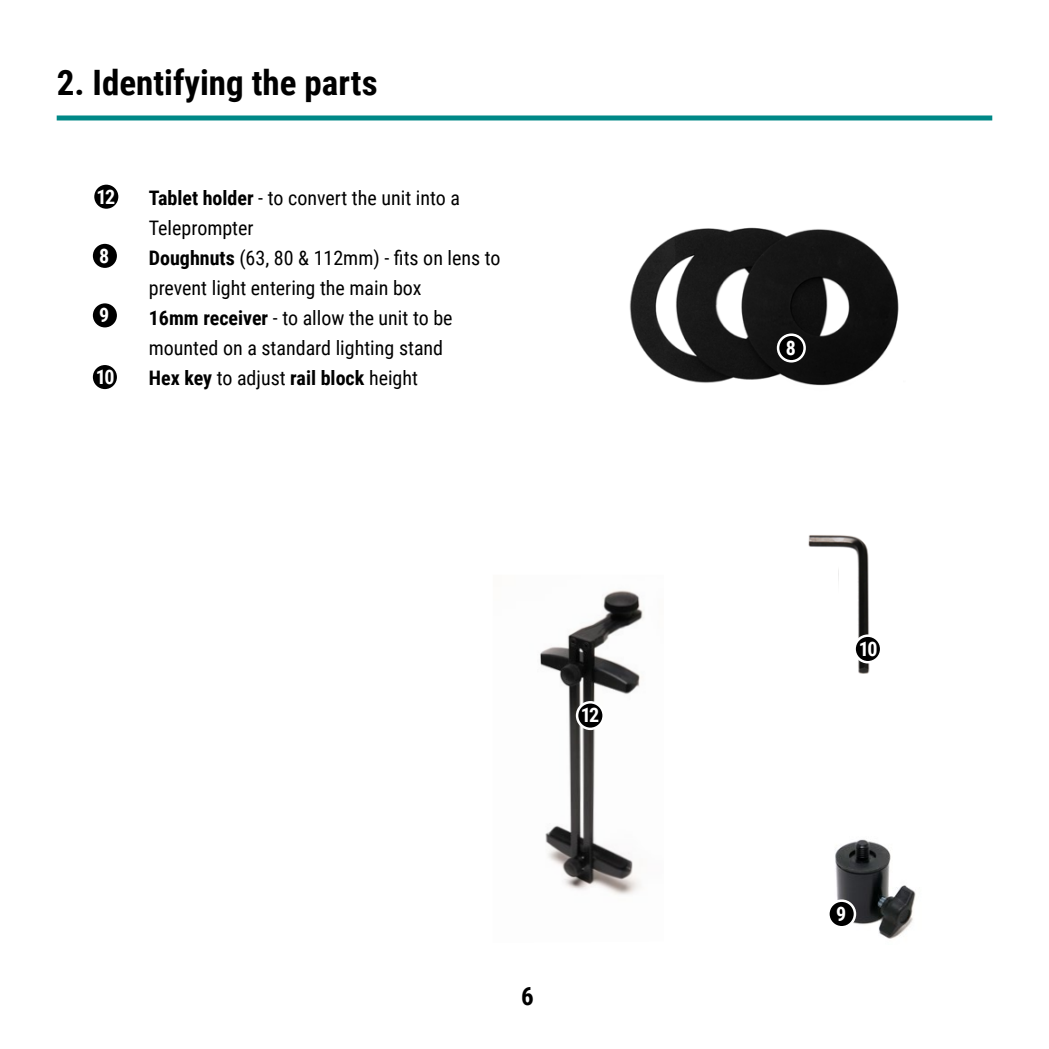
<style>
.page{position:relative;width:1049px;height:1049px;background:#fff}
.page>*{position:absolute;margin:0;border:0;box-sizing:border-box;transform-origin:0 0}
.t1{font:700 35px "Roboto Condensed";color:#000}
.t2{font:700 25px "Roboto Condensed";color:#000}
.t3{font:20px/30px "Roboto Condensed";color:#000}
.t4{font:700 20px "Roboto Condensed";color:#000}
.t5{font:700 20px "Roboto Condensed";letter-spacing:-.075em;color:#fff}
.s1{font-weight:700}
.s2{font-weight:400}
</style>
<div class="page">
<div style="left:57px;top:115px;width:935px;height:5px;background:#008887"></div>
<img style="left:540px;top:590px;width:104px;height:305px">
<img style="left:808px;top:535px;width:62px;height:139px">
<img style="left:835px;top:839px;width:81px;height:100px">
<img style="left:629px;top:227px;width:270px;height:159px">
<div style="left:92px;top:243px;width:26px;height:26px;background:#000;border-radius:50%"></div>
<div style="left:90px;top:241px;width:29px;height:29px;border:2px solid #fff;border-radius:50%"></div>
<div style="left:778px;top:335px;width:26px;height:26px;background:#000;border-radius:50%"></div>
<div style="left:777px;top:333px;width:29px;height:29px;border:2px solid #fff;border-radius:50%"></div>
<svg style="left:92px;top:302px;width:26px;height:27px"></svg>
<div style="left:90px;top:301px;width:29px;height:29px;border:2px solid #fff;border-radius:50%"></div>
<svg style="left:828px;top:901px;width:27px;height:26px"></svg>
<div style="left:827px;top:899px;width:29px;height:29px;border:2px solid #fff;border-radius:50%"></div>
<svg style="left:92px;top:364px;width:26px;height:26px"></svg>
<div style="left:90px;top:362px;width:29px;height:30px;border:2px solid #fff;border-radius:50%"></div>
<div style="left:854px;top:636px;width:27px;height:26px;background:#000;border-radius:50%"></div>
<div style="left:853px;top:634px;width:29px;height:29px;border:2px solid #fff;border-radius:50%"></div>
<svg style="left:93px;top:183px;width:27px;height:27px"></svg>
<div style="left:92px;top:182px;width:29px;height:29px;border:2px solid #fff;border-radius:50%"></div>
<svg style="left:577px;top:702px;width:27px;height:27px"></svg>
<div style="left:576px;top:701px;width:29px;height:29px;border:2px solid #fff;border-radius:50%"></div>
<div style="left:747px;top:551px;width:91px;height:142px;background:#fff"></div>
<h1 class="t1" style="left:57px;top:58px;width:322px">2. Identifying the parts</h1>
<p class="t5" style="left:97px;top:182px;width:20px">12</p>
<p class="t3" style="left:149px;top:182px;width:313px;text-indent:-45px"><span class="s1">• Tablet holder</span> - to convert the unit into a<br>Teleprompter</p>
<p class="t3" style="left:149px;top:242px;width:353px;text-indent:-45px"><span class="s1">• Doughnuts</span> (63, 80 &amp; 112mm) - fits on lens to prevent light entering the main box</p>
<p class="t3" style="left:149px;top:302px;width:305px;text-indent:-45px"><span class="s1">• 16mm receiver</span> - to allow the unit to be mounted on a standard lighting stand</p>
<p class="t4" style="left:104px;top:364px;width:316px">• Hex key <span class="s2">to adjust</span> rail block <span class="s2">height</span></p>
<p class="t5" style="left:99px;top:241px;width:12px">8</p>
<p class="t5" style="left:99px;top:301px;width:12px">9</p>
<p class="t5" style="left:96px;top:363px;width:20px">10</p>
<p class="t5" style="left:581px;top:701px;width:20px">12</p>
<p class="t2" style="left:521px;top:978px;width:14px">6</p>
<p class="t5" style="left:786px;top:334px;width:12px">8</p>
<p class="t5" style="left:859px;top:634px;width:20px">10</p>
<p class="t5" style="left:836px;top:899px;width:12px">9</p>
</div>
